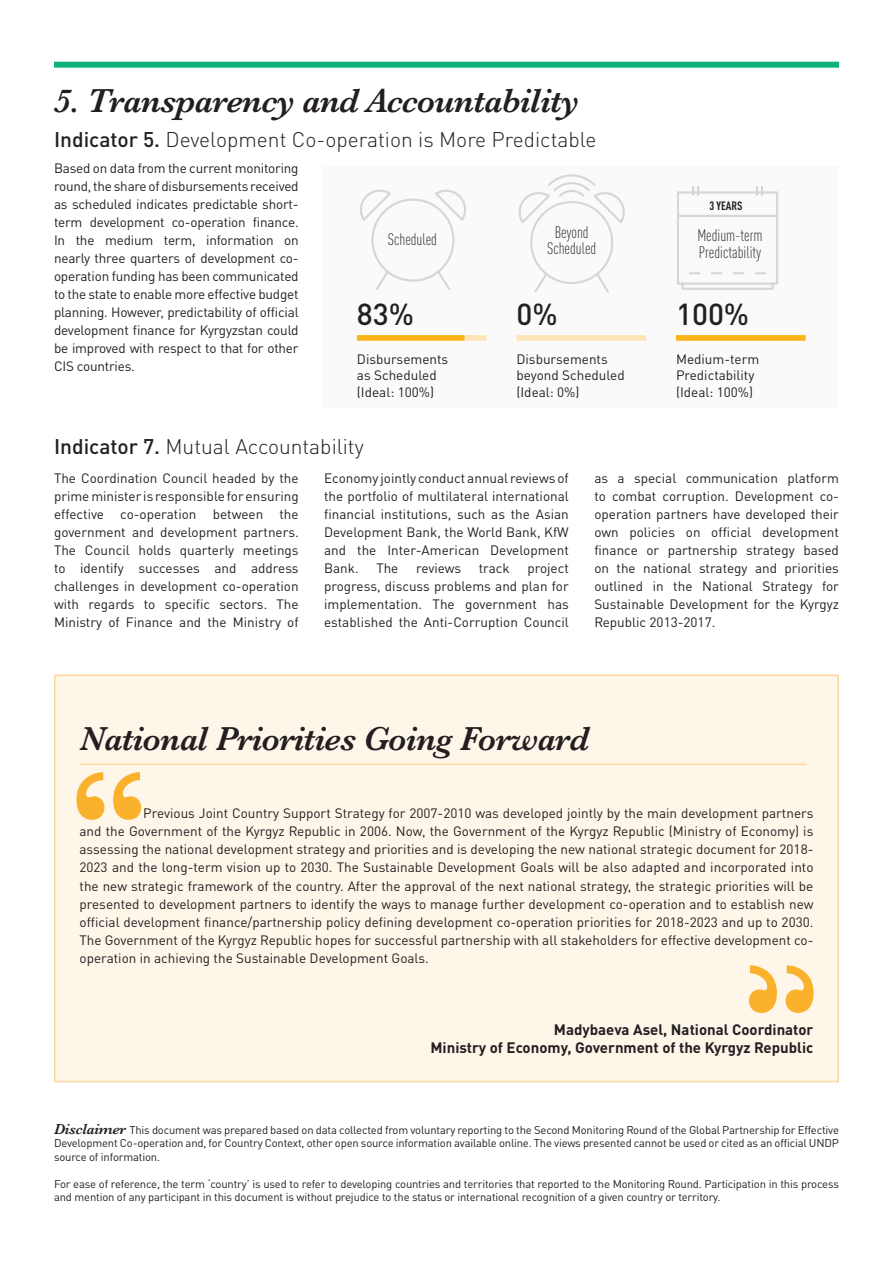
<style>
.page{position:relative;width:893px;height:1263px;background:#fff}
.page>*{position:absolute;margin:0;border:0;box-sizing:border-box;transform-origin:0 0}
.t1{font:700 136.8px "Baskerville";color:#fab22d}
.t2{font:italic 600 34.5px "Baskerville";letter-spacing:-.02em;color:#231f20}
.t3{font:500 30px "DIN Pro";color:#231f20}
.t4{font:300 21px "DIN Pro";color:#231f20}
.t5{font:300 condensed 16.5px "DIN Pro";color:#231f20}
.t6{font:700 15px "DIN Pro";color:#231f20}
.t7{font:13.5px/18px "DIN Pro";color:#231f20;text-align:justify}
.t8{font:700 condensed 12px "DIN Pro";color:#231f20}
.t9{font:11.25px/13.5px "DIN Pro";letter-spacing:-.015em;color:#231f20;text-align:justify}
.s1{font-weight:500}
.s2{font-family:"Baskerville";font-weight:600;font-style:italic;font-size:15px}
</style>
<div class="page">
<div style="left:54px;top:674px;width:785px;height:408px;background:#fef6e9;border:2px solid #fed79d"></div>
<hr style="left:80px;top:764px;width:727px;height:1px;background:#fed79d">
<div style="left:54px;top:62px;width:785px;height:6px;background:#0fb17e"></div>
<div style="left:323px;top:166px;width:516px;height:242px;background:#fafafb"></div>
<div style="left:516px;top:335px;width:130px;height:6px;background:#fee5b8"></div>
<div style="left:676px;top:335px;width:129px;height:6px;background:#fbb416"></div>
<div style="left:357px;top:335px;width:129px;height:6px;background:#fee5b8"></div>
<div style="left:357px;top:335px;width:107px;height:6px;background:#fbb416"></div>
<svg style="left:360px;top:189px;width:106px;height:101px"></svg>
<svg style="left:518px;top:174px;width:107px;height:119px"></svg>
<svg style="left:677px;top:186px;width:101px;height:104px"></svg>
<p class="t2" style="left:54px;top:78px;width:527px">5. Transparency and Accountability</p>
<p class="t4" style="left:54px;top:123px;width:544px"><span class="s1">Indicator 5.</span> Development Co-operation is More Predictable</p>
<p class="t7" style="left:54px;top:157px;width:246px">Based on data from the current monitoring round, the share of disbursements received as scheduled indicates predictable short&shy;term development co-operation finance.<br>In the medium term, information on nearly three quarters of development co&shy;operation funding has been communicated to the state to enable more effective budget planning. However, predictability of official development finance for Kyrgyzstan could be improved with respect to that for other CIS countries.</p>
<p class="t5" style="left:388px;top:228px;width:51px">Scheduled</p>
<p class="t5" style="left:555px;top:220px;width:36px">Beyond</p>
<p class="t5" style="left:547px;top:237px;width:51px">Scheduled</p>
<p class="t8" style="left:709px;top:196px;width:35px">3 YEARS</p>
<p class="t5" style="left:697px;top:224px;width:67px">Medium-term</p>
<p class="t5" style="left:699px;top:240px;width:64px">Predictability</p>
<p class="t3" style="left:357px;top:290px;width:59px">83%</p>
<p class="t3" style="left:516px;top:290px;width:43px">0%</p>
<p class="t3" style="left:676px;top:290px;width:75px">100%</p>
<p class="t7" style="left:357px;top:349px;width:93px">Disbursements</p>
<p class="t7" style="left:357px;top:365px;width:81px">as Scheduled</p>
<p class="t7" style="left:357px;top:382px;width:79px">(Ideal: 100%)</p>
<p class="t7" style="left:516px;top:349px;width:93px">Disbursements</p>
<p class="t7" style="left:516px;top:365px;width:110px">beyond Scheduled</p>
<p class="t7" style="left:516px;top:382px;width:65px">(Ideal: 0%)</p>
<p class="t7" style="left:676px;top:349px;width:85px">Medium-term</p>
<p class="t7" style="left:676px;top:365px;width:80px">Predictability</p>
<p class="t7" style="left:676px;top:382px;width:79px">(Ideal: 100%)</p>
<p class="t4" style="left:54px;top:430px;width:311px"><span class="s1">Indicator 7.</span> Mutual Accountability</p>
<p class="t7" style="left:54px;top:468px;width:246px">The Coordination Council headed by the prime minister is responsible for ensuring effective co-operation between the government and development partners.<br>The Council holds quarterly meetings to identify successes and address challenges in development co-operation with regards to specific sectors. The Ministry of Finance and the Ministry of</p>
<p class="t7" style="left:324px;top:468px;width:246px">Economy jointly conduct annual reviews of the portfolio of multilateral international financial institutions, such as the Asian Development Bank, the World Bank, KfW and the Inter-American Development Bank.</p>
<p class="t7" style="left:324px;top:558px;width:246px;text-indent:203px">project progress, discuss problems and plan for implementation. The government has established the Anti-Corruption Council</p>
<p class="t7" style="left:376px;top:558px;width:24px">The</p>
<p class="t7" style="left:416px;top:558px;width:47px">reviews</p>
<p class="t7" style="left:479px;top:558px;width:32px">track</p>
<p class="t7" style="left:594px;top:468px;width:246px">as a special communication platform to combat corruption. Development co&shy;operation partners have developed their own policies on official development finance or partnership strategy based on the national strategy and priorities outlined in the National Strategy for Sustainable Development for the Kyrgyz Republic 2013-2017.</p>
<p class="t2" style="left:80px;top:715px;width:511px">National Priorities Going Forward</p>
<p class="t1" style="left:68px;top:724px;width:83px">“</p>
<p class="t7" style="left:80px;top:803px;width:735px;text-indent:64px">Previous Joint Country Support Strategy for 2007-2010 was developed jointly by the main development partners and the Government of the Kyrgyz Republic in 2006. Now, the Government of the Kyrgyz Republic (Ministry of Economy) is assessing the national development strategy and priorities and is developing the new national strategic document for 2018- 2023 and the long-term vision up to 2030. The Sustainable Development Goals will be also adapted and incorporated into the new strategic framework of the country. After the approval of the next national strategy, the strategic priorities will be presented to development partners to identify the ways to manage further development co-operation and to establish new official development finance/partnership policy defining development co-operation priorities for 2018-2023 and up to 2030.<br>The Government of the Kyrgyz Republic hopes for successful partnership with all stakeholders for effective development co&shy;operation in achieving the Sustainable Development Goals.</p>
<p class="t6" style="left:554px;top:1017px;width:261px">Madybaeva Asel, National Coordinator</p>
<p class="t6" style="left:430px;top:1035px;width:384px">Ministry of Economy, Government of the Kyrgyz Republic</p>
<p class="t9" style="left:54px;top:1122px;width:786px"><span class="s2">Disclaimer</span> This document was prepared based on data collected from voluntary reporting to the Second Monitoring Round of the Global Partnership for Effective Development Co-operation and, for Country Context, other open source information available online. The views presented cannot be used or cited as an official UNDP source of information.</p>
<p class="t9" style="left:54px;top:1176px;width:786px">For ease of reference, the term ‘country’ is used to refer to developing countries and territories that reported to the Monitoring Round. Participation in this process and mention of any participant in this document is without prejudice to the status or international recognition of a given country or territory.</p>
</div>
